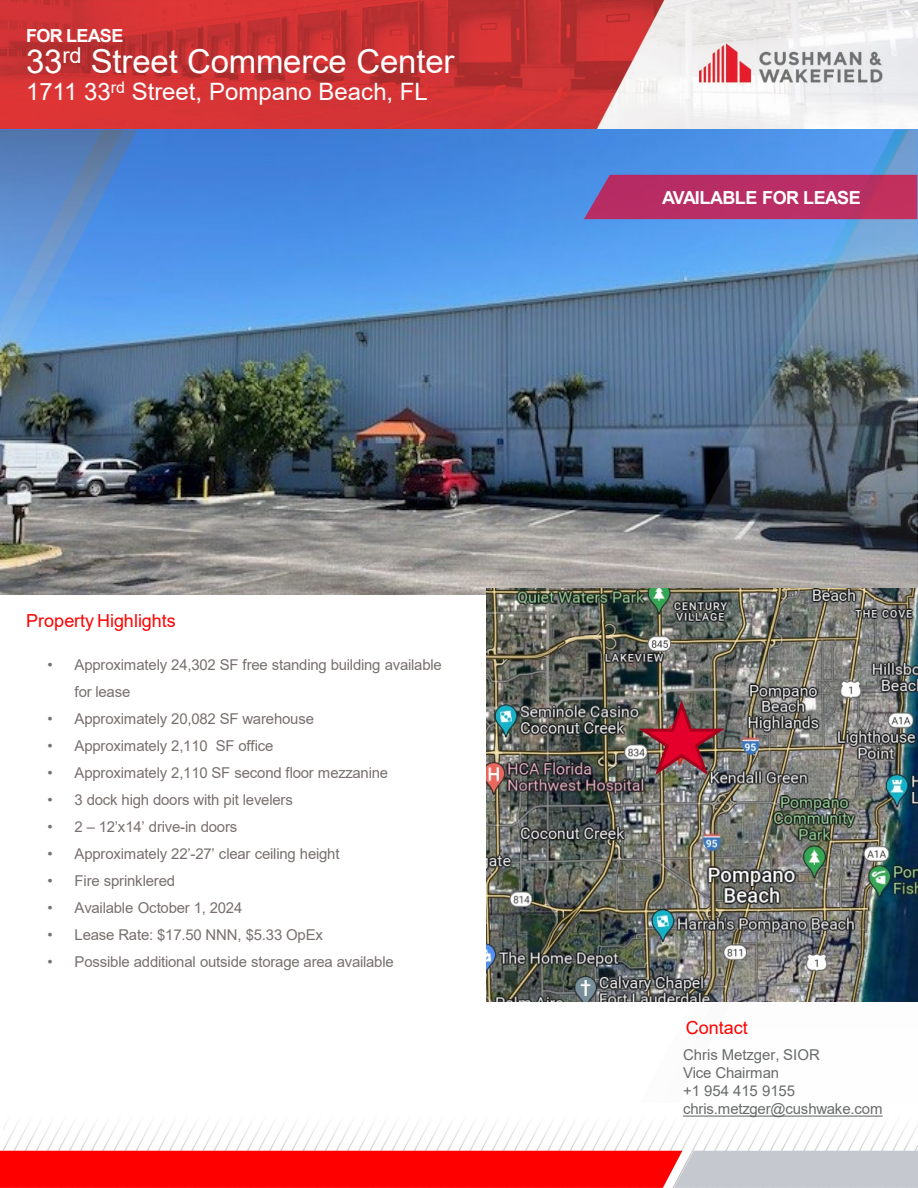
<style>
.page{position:relative;width:918px;height:1188px;background:#fff}
.page>*{position:absolute;margin:0;border:0;box-sizing:border-box;transform-origin:0 0}
.t1{font:33px "Arial";letter-spacing:-.005em;color:#fff}
.t2{font:24px "Arial";color:#fff}
.t3{font:18px "Arial";color:#f00}
.t4{font:700 18px "Arial";letter-spacing:-.03em;color:#fff}
.t5{font:15px/27px "Arial";letter-spacing:-.015em;color:#77706e}
.t6{font:15px "Arial";letter-spacing:-.005em;color:#696b6b}
</style>
<div class="page">
<img style="left:4px;top:1115px;width:914px;height:36px">
<img style="left:0;top:0;width:918px;height:130px">
<svg style="left:0;top:1151px;width:918px;height:37px;background:#f03638"></svg>
<img style="left:0;top:130px;width:918px;height:464px">
<svg style="left:653px;top:130px;width:264px;height:459px;background:#687a8f"></svg>
<svg style="left:0;top:130px;width:137px;height:261px;background:#5b8cc8"></svg>
<svg style="left:704px;top:130px;width:204px;height:363px;background:#5a7b9e"></svg>
<svg style="left:683px;top:1116px;width:200px;height:1px"></svg>
<svg style="left:584px;top:175px;width:333px;height:44px;background:#b43269"></svg>
<img style="left:486px;top:589px;width:431px;height:413px">
<img style="left:639px;top:696px;width:91px;height:83px">
<p class="t4" style="left:26px;top:23px;width:99px">FOR LEASE</p>
<p class="t1" style="left:26px;top:39px;width:430px">33<sup>rd</sup> Street Commerce Center</p>
<p class="t2" style="left:26px;top:75px;width:403px">1711 33<sup>rd</sup> Street, Pompano Beach, FL</p>
<p class="t3" style="left:26px;top:608px;width:151px">Property Highlights</p>
<p class="t5" style="left:75px;top:651px;width:369px;text-indent:-27px">• Approximately 24,302 SF free standing building available for lease</p>
<p class="t5" style="left:48px;top:705px;width:268px">• Approximately 20,082 SF warehouse</p>
<p class="t5" style="left:48px;top:732px;width:227px">• Approximately 2,110 SF office</p>
<p class="t5" style="left:48px;top:759px;width:342px">• Approximately 2,110 SF second floor mezzanine</p>
<p class="t5" style="left:48px;top:786px;width:247px">• 3 dock high doors with pit levelers</p>
<p class="t5" style="left:48px;top:813px;width:191px">• 2 – 12’x14’ drive-in doors</p>
<p class="t5" style="left:48px;top:840px;width:293px">• Approximately 22’-27’ clear ceiling height</p>
<p class="t5" style="left:48px;top:867px;width:129px">• Fire sprinklered</p>
<p class="t5" style="left:48px;top:894px;width:196px">• Available October 1, 2024</p>
<p class="t5" style="left:48px;top:921px;width:277px">• Lease Rate: $17.50 NNN, $5.33 OpEx</p>
<p class="t5" style="left:48px;top:948px;width:348px">• Possible additional outside storage area available</p>
<p class="t4" style="left:662px;top:185px;width:200px">AVAILABLE FOR LEASE</p>
<p class="t3" style="left:686px;top:1015px;width:63px">Contact</p>
<p class="t6" style="left:683px;top:1044px;width:138px">Chris Metzger, SIOR</p>
<p class="t6" style="left:683px;top:1062px;width:98px">Vice Chairman</p>
<p class="t6" style="left:683px;top:1080px;width:114px">+1 954 415 9155</p>
<p class="t6" style="left:683px;top:1098px;width:201px">chris.metzger@cushwake.com</p>
</div>
